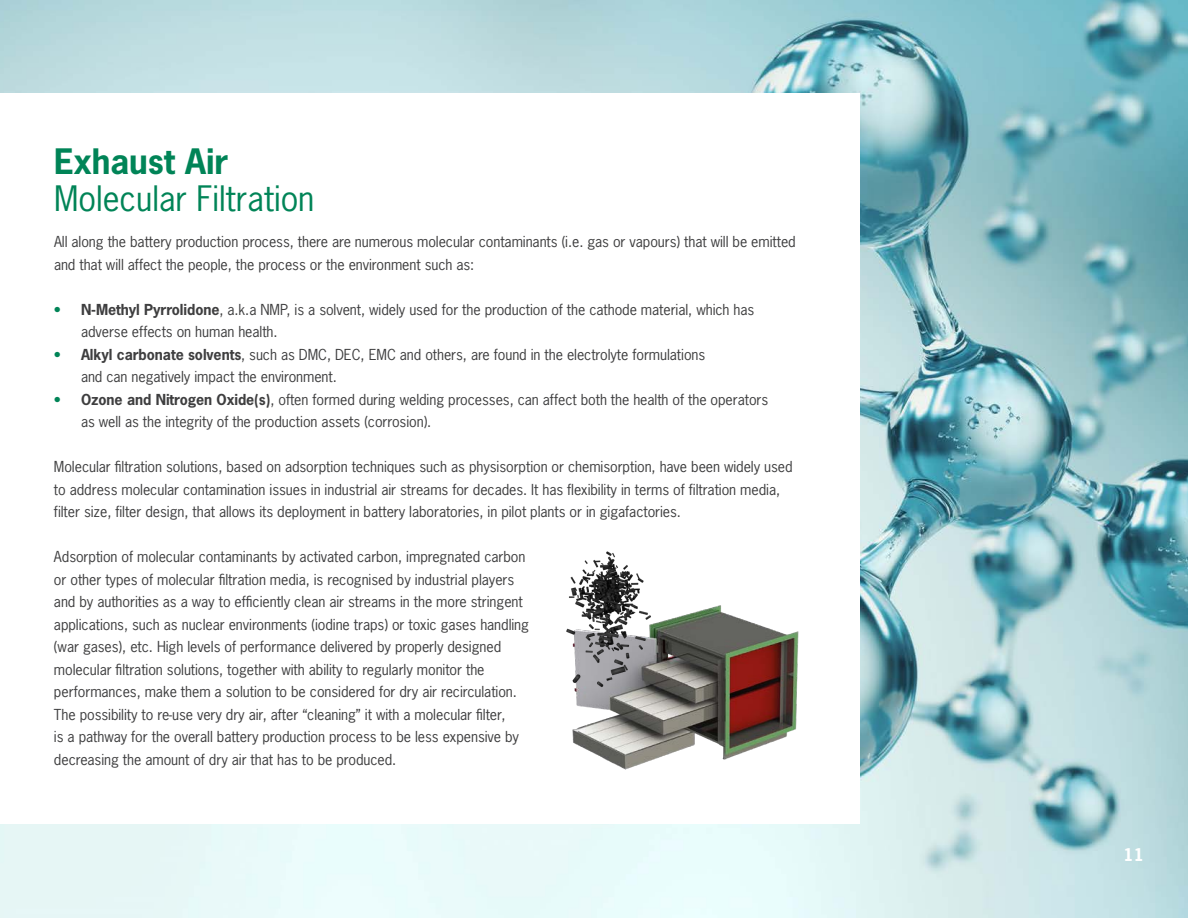
<style>
.page{position:relative;width:1188px;height:918px;background:#fff}
.page>*{position:absolute;margin:0;border:0;box-sizing:border-box;transform-origin:0 0}
.Heading{font:33px/37.5px "News Gothic Std";color:#008457}
.Intro{font:700 16.5px "News Gothic Std";color:#fff}
.Paragraphs{font:14.25px/22.5px "News Gothic Std";letter-spacing:-.005em;color:#3e3e3f}
.Heading-2{font:14.25px/22.5px "News Gothic Std";letter-spacing:-.005em;color:#3e3e3f}
.s1{font-weight:700}
.s2{font-weight:700;color:#008457}
</style>
<div class="page">
<img style="left:0;top:0;width:1188px;height:918px">
<div style="left:0;top:94px;width:860px;height:730px;background:#fff"></div>
<img style="left:572px;top:605px;width:227px;height:165px">
<img style="left:566px;top:551px;width:103px;height:151px">
<p class="Heading" style="left:54px;top:142px;width:262px"><span class="s1">Exhaust Air<br></span>Molecular Filtration</p>
<p class="Heading-2" style="left:54px;top:230px;width:743px">All along the battery production process, there are numerous molecular contaminants (i.e. gas or vapours) that will be emitted and that will affect the people, the process or the environment such as:</p>
<p class="Paragraphs" style="left:81px;top:298px;width:675px;text-indent:-27px"><span class="s2">•</span> <span class="s1">N-Methyl Pyrrolidone</span>, a.k.a NMP, is a solvent, widely used for the production of the cathode material, which has adverse effects on human health.</p>
<p class="Paragraphs" style="left:81px;top:343px;width:626px;text-indent:-27px"><span class="s2">•</span> <span class="s1">Alkyl carbonate solvents</span>, such as DMC, DEC, EMC and others, are found in the electrolyte formulations and can negatively impact the environment.</p>
<p class="Paragraphs" style="left:81px;top:388px;width:689px;text-indent:-27px"><span class="s2">•</span> <span class="s1">Ozone and Nitrogen Oxide(s)</span>, often formed during welding processes, can affect both the health of the operators as well as the integrity of the production assets (corrosion).</p>
<p class="Paragraphs" style="left:54px;top:455px;width:740px">Molecular filtration solutions, based on adsorption techniques such as physisorption or chemisorption, have been widely used to address molecular contamination issues in industrial air streams for decades. It has flexibility in terms of filtration media, filter size, filter design, that allows its deployment in battery laboratories, in pilot plants or in gigafactories.</p>
<p class="Paragraphs" style="left:54px;top:545px;width:477px">Adsorption of molecular contaminants by activated carbon, impregnated carbon or other types of molecular filtration media, is recognised by industrial players and by authorities as a way to efficiently clean air streams in the more stringent applications, such as nuclear environments (iodine traps) or toxic gases handling (war gases), etc. High levels of performance delivered by properly designed molecular filtration solutions, together with ability to regularly monitor the performances, make them a solution to be considered for dry air recirculation.<br>The possibility to re-use very dry air, after “cleaning” it with a molecular filter,<br>is a pathway for the overall battery production process to be less expensive by decreasing the amount of dry air that has to be produced.</p>
<p class="Intro" style="left:1123px;top:844px;width:22px">11</p>
</div>
